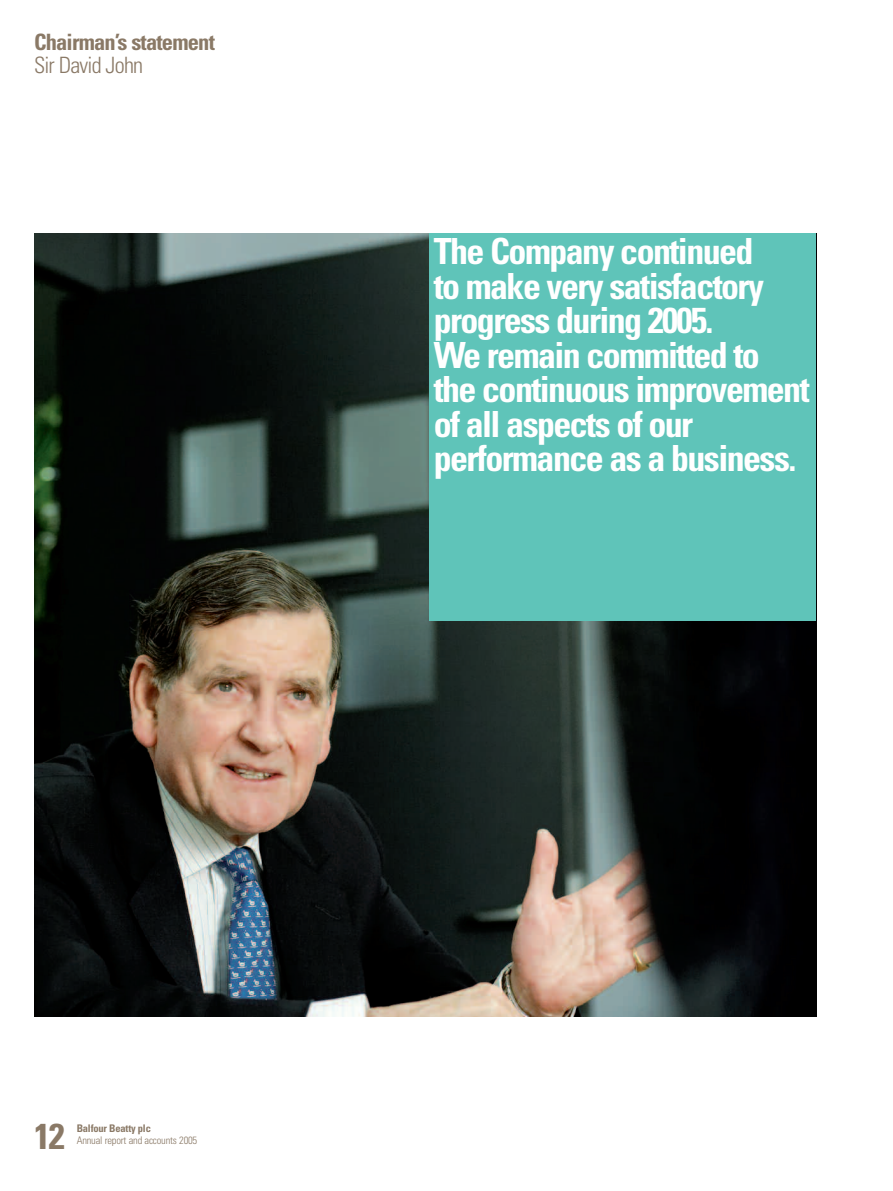
<style>
.page{position:relative;width:893px;height:1191px;background:#fff}
.page>*{position:absolute;margin:0;border:0;box-sizing:border-box;transform-origin:0 0}
.t1{font:700 condensed 36px/34.5px "Univers";letter-spacing:-.045em;color:#fff}
.t2{font:700 condensed 36px "Univers";color:#8a7966}
.t3{font:700 condensed 22.5px "Univers";letter-spacing:-.035em;color:#8a7966}
.t4{font:300 condensed 22.5px "Univers";letter-spacing:-.035em;color:#8a7966}
.t5{font:300 condensed 10.5px "Univers";letter-spacing:-.02em;color:#8a7966}
.t6{font:700 condensed 10.5px "Univers";letter-spacing:-.02em;color:#8a7966}
</style>
<div class="page">
<img style="left:34px;top:234px;width:782px;height:782px">
<div style="left:429px;top:234px;width:387px;height:387px;background:#5fc4b9"></div>
<p class="t3" style="left:34px;top:34px;width:182px">Chairman’s statement</p>
<p class="t4" style="left:34px;top:57px;width:111px">Sir David John</p>
<p class="t1" style="left:434px;top:237px;width:377px">The Company continued<br>to make very satisfactory progress during 2005.<br>We remain committed to the continuous improvement of all aspects of our performance as a business.</p>
<p class="t2" style="left:34px;top:1123px;width:32px">12</p>
<p class="t6" style="left:77px;top:1124px;width:76px">Balfour Beatty plc</p>
<p class="t5" style="left:77px;top:1136px;width:122px">Annual report and accounts 2005</p>
</div>
